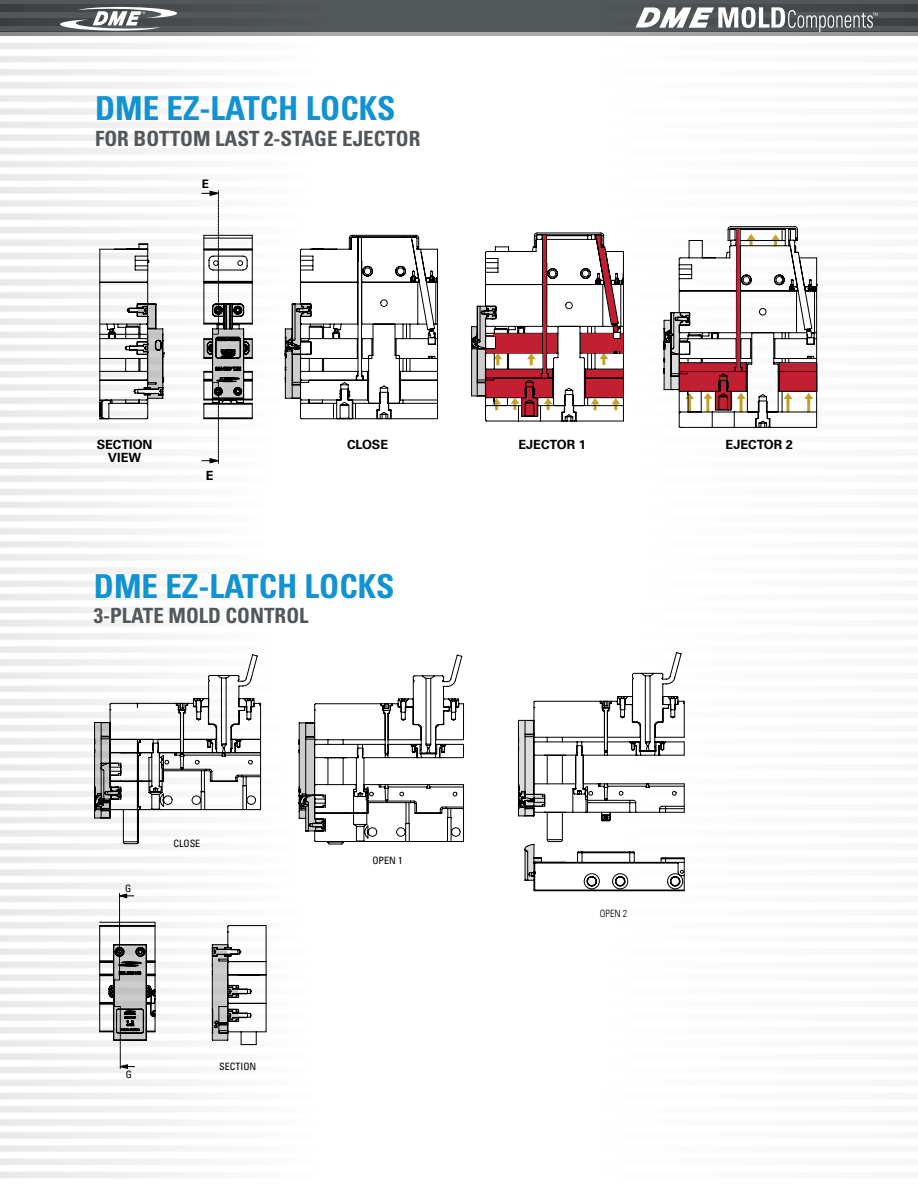
<style>
.page{position:relative;width:918px;height:1188px;background:#fff}
.page>*{position:absolute;margin:0;border:0;box-sizing:border-box;transform-origin:0 0}
.t1{font:700 condensed 33px "Univers LT Std";color:#1192d1}
.t2{font:700 condensed 21px "Univers LT Std";color:#53575a}
.t3{font:700 12.75px "Univers LT Pro 65";color:#000}
.t4{font:700 11.7px "Univers LT Pro 65";color:#000}
.t5{font:condensed 10.05px "Univers LT Std";color:#000}
.t6{font:300 condensed 10.05px "Univers LT";color:#000}
</style>
<div class="page">
<div style="left:0;top:0;width:918px;height:35px;background:#52575a"></div>
<svg style="left:0;top:5px;width:193px;height:6px"></svg>
<svg style="left:0;top:19px;width:193px;height:6px"></svg>
<div style="left:603px;top:5px;width:315px;height:6px;background:#454a4d"></div>
<svg style="left:878px;top:19px;width:40px;height:6px"></svg>
<svg style="left:636px;top:7px;width:242px;height:25px"></svg>
<svg style="left:54px;top:6px;width:129px;height:25px"></svg>
<img style="left:0;top:32px;width:918px;height:1146px">
<svg style="left:817px;top:363px;width:1px;height:29px"></svg>
<svg style="left:202px;top:191px;width:51px;height:272px"></svg>
<svg style="left:99px;top:244px;width:64px;height:175px"></svg>
<svg style="left:285px;top:235px;width:153px;height:184px"></svg>
<svg style="left:471px;top:233px;width:153px;height:189px"></svg>
<svg style="left:664px;top:226px;width:153px;height:202px"></svg>
<svg style="left:299px;top:655px;width:165px;height:189px"></svg>
<svg style="left:518px;top:652px;width:167px;height:239px"></svg>
<svg style="left:99px;top:893px;width:56px;height:176px"></svg>
<svg style="left:94px;top:654px;width:167px;height:190px"></svg>
<svg style="left:212px;top:925px;width:55px;height:120px"></svg>
<h1 class="t1" style="left:95px;top:89px;width:302px">DME EZ-LATCH LOCKS</h1>
<p class="t2" style="left:95px;top:125px;width:327px">FOR BOTTOM LAST 2-STAGE EJECTOR</p>
<p class="t4" style="left:202px;top:176px;width:9px">E</p>
<p class="t3" style="left:97px;top:435px;width:57px">SECTION</p>
<p class="t3" style="left:347px;top:435px;width:43px">CLOSE</p>
<p class="t3" style="left:518px;top:435px;width:69px">EJECTOR 1</p>
<p class="t3" style="left:726px;top:435px;width:69px">EJECTOR 2</p>
<p class="t3" style="left:108px;top:448px;width:35px">VIEW</p>
<p class="t3" style="left:206px;top:466px;width:9px">E</p>
<h1 class="t1" style="left:94px;top:566px;width:302px">DME EZ-LATCH LOCKS</h1>
<p class="t2" style="left:94px;top:602px;width:216px">3-PLATE MOLD CONTROL</p>
<p class="t5" style="left:125px;top:882px;width:8px">G</p>
<p class="t5" style="left:173px;top:838px;width:28px">CLOSE</p>
<p class="t5" style="left:126px;top:1068px;width:8px">G</p>
<p class="t5" style="left:219px;top:1060px;width:39px">SECTION</p>
<p class="t5" style="left:372px;top:855px;width:32px">OPEN 1</p>
<p class="t6" style="left:600px;top:907px;width:29px">OPEN 2</p>
</div>
